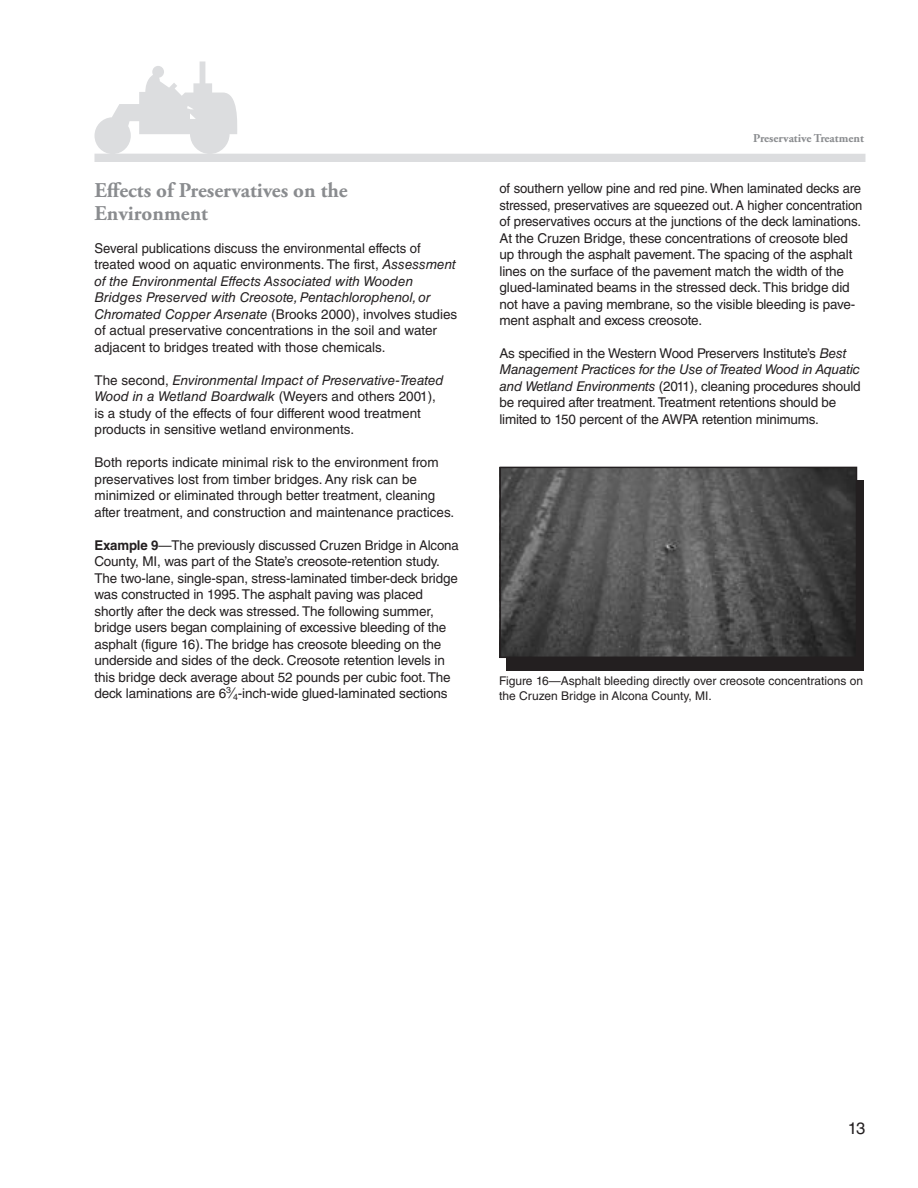
<style>
.page{position:relative;width:918px;height:1188px;background:#fff}
.page>*{position:absolute;margin:0;border:0;box-sizing:border-box;transform-origin:0 0}
.t1{font:700 21px/22.5px "Adobe Garamond Pro";color:#8a8c8f}
.t2{font:16.5px "Helvetica LT Std";color:#231f20}
.t3{font:13.5px/16.5px "Helvetica LT Std";letter-spacing:-.01em;color:#231f20}
.t4{font:12px/14.2px "Helvetica LT Std";color:#231f20}
.t5{font:700 12px "Adobe Garamond Pro";color:#8a8c8f}
.s1{font-style:italic}
.s2{font-weight:700}
.s3{font-size:15px}
</style>
<div class="page">
<div style="left:95px;top:154px;width:770px;height:8px;background:#dcdddf"></div>
<svg style="left:95px;top:62px;width:144px;height:92px"></svg>
<div style="left:506px;top:480px;width:358px;height:191px;background:#231f20"></div>
<img style="left:499px;top:467px;width:355px;height:190px">
<div style="left:500px;top:467px;width:357px;height:191px;border:2px solid #231f20"></div>
<h1 class="t1" style="left:94px;top:180px;width:255px">Effects of Preservatives on the<br>Environment</h1>
<p class="t3" style="left:94px;top:240px;width:364px">Several publications discuss the environmental effects of treated wood on aquatic environments. The first, <span class="s1">Assessment of the Environmental Effects Associated with Wooden Bridges Preserved with Creosote, Pentachlorophenol, or Chromated Copper Arsenate</span> (Brooks 2000), involves studies of actual preservative concentrations in the soil and water adjacent to bridges treated with those chemicals.</p>
<p class="t3" style="left:94px;top:372px;width:351px">The second, <span class="s1">Environmental Impact of Preservative-Treated Wood in a Wetland Boardwalk</span> (Weyers and others 2001), is a study of the effects of four different wood treatment products in sensitive wetland environments.</p>
<p class="t3" style="left:94px;top:454px;width:361px">Both reports indicate minimal risk to the environment from preservatives lost from timber bridges. Any risk can be minimized or eliminated through better treatment, cleaning after treatment, and construction and maintenance practices.</p>
<p class="t3" style="left:94px;top:537px;width:366px"><span class="s2">Example 9</span>—The previously discussed Cruzen Bridge in Alcona County, MI, was part of the State’s creosote-retention study.<br>The two-lane, single-span, stress-laminated timber-deck bridge was constructed in 1995. The asphalt paving was placed shortly after the deck was stressed. The following summer, bridge users began complaining of excessive bleeding of the asphalt (figure 16). The bridge has creosote bleeding on the underside and sides of the deck. Creosote retention levels in this bridge deck average about 52 pounds per cubic foot. The deck laminations are 6<sup>3</sup><span class="s3">⁄</span><sub>4</sub>-inch-wide glued-laminated sections</p>
<p class="t5" style="left:753px;top:131px;width:112px">Preservative Treatment</p>
<p class="t3" style="left:500px;top:180px;width:364px">of southern yellow pine and red pine. When laminated decks are stressed, preservatives are squeezed out. A higher concentration of preservatives occurs at the junctions of the deck laminations.<br>At the Cruzen Bridge, these concentrations of creosote bled up through the asphalt pavement. The spacing of the asphalt lines on the surface of the pavement match the width of the glued-laminated beams in the stressed deck. This bridge did not have a paving membrane, so the visible bleeding is pave&shy;ment asphalt and excess creosote.</p>
<p class="t3" style="left:500px;top:345px;width:363px">As specified in the Western Wood Preservers Institute’s <span class="s1">Best Management Practices for the Use of Treated Wood in Aquatic and Wetland Environments</span> (2011), cleaning procedures should be required after treatment.Treatment retentions should be limited to 150 percent of the AWPA retention minimums.</p>
<p class="t4" style="left:499px;top:674px;width:366px">Figure 16—Asphalt bleeding directly over creosote concentrations on the Cruzen Bridge in Alcona County, MI.</p>
<p class="t2" style="left:848px;top:1118px;width:19px">13</p>
</div>
